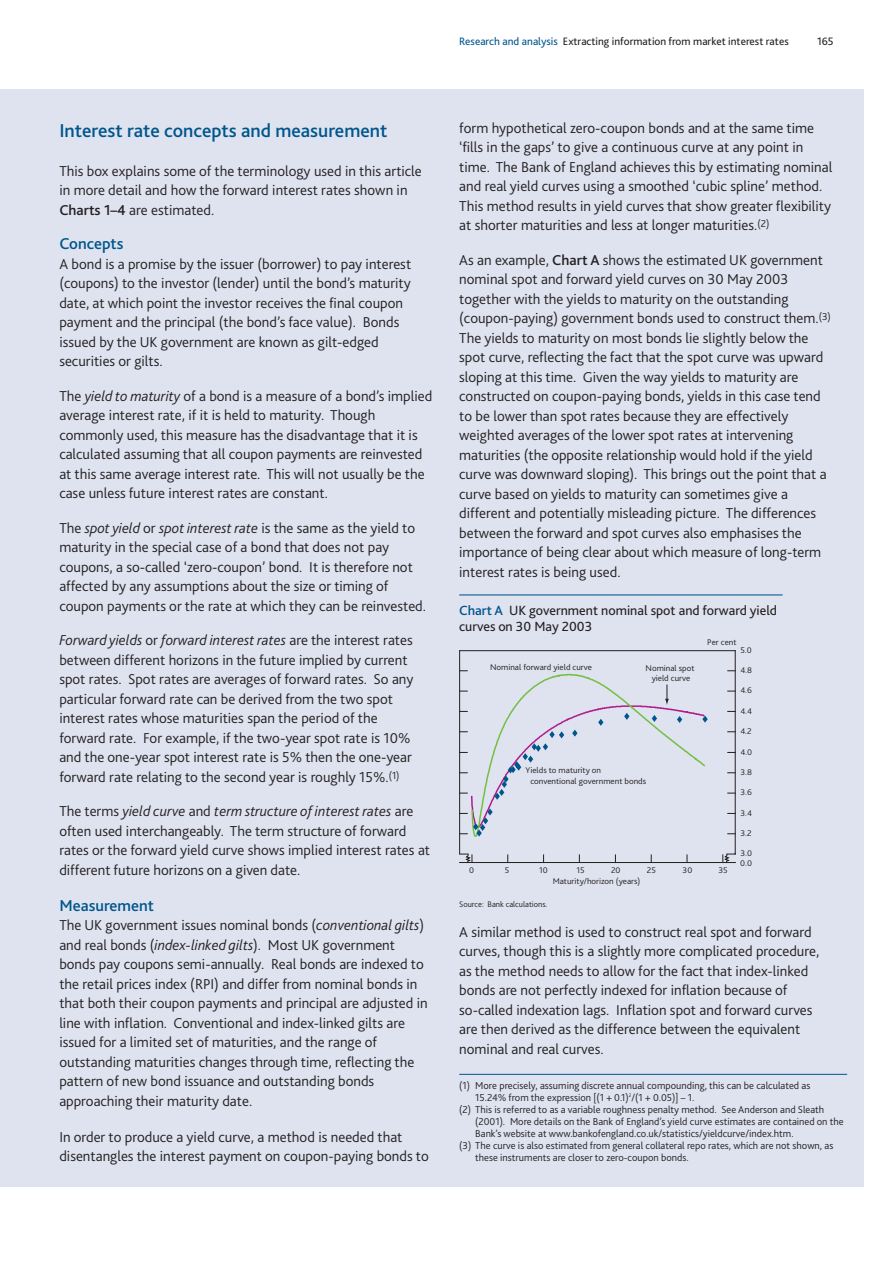
<style>
.page{position:relative;width:893px;height:1263px;background:#fff}
.page>*{position:absolute;margin:0;border:0;box-sizing:border-box;transform-origin:0 0}
.t1{font:500 19.5px "Bliss 2";color:#00558c}
.t2{font:500 16.5px "Bliss 2";color:#00558c}
.t3{font:300 15px/19.5px "Bliss 2";color:#231f20}
.t4{font:13.95px/17px "Bliss 2";color:#231f20}
.t5{font:11.25px "Bliss 2";color:#231f20}
.t6{font:300 10.5px/12px "Bliss 2";color:#231f20}
.t7{font:300 8.55px/10.4px "Bliss 2";color:#231f20;text-align:center;scale:1.04 1}
.t8{font:300 8.4px "Bliss 2";color:#231f20}
.t9{font:300 5.25px "Bliss 2";color:#231f20}
.s1{color:#00558c}
.s2{font-weight:500}
.s3{font-style:italic}
.s4{font-weight:500;color:#00558c}
</style>
<div class="page">
<div style="left:0;top:89px;width:863px;height:1097px;background:#dee3ef"></div>
<hr style="left:459px;top:862px;width:276px;height:1px;background:#231f20">
<hr style="left:459px;top:650px;width:276px;height:1px;background:#231f20">
<hr style="left:459px;top:651px;width:1px;height:203px;background:#231f20">
<hr style="left:734px;top:651px;width:1px;height:203px;background:#231f20">
<svg style="left:460px;top:853px;width:12px;height:9px"></svg>
<svg style="left:722px;top:853px;width:13px;height:9px"></svg>
<svg style="left:459px;top:670px;width:248px;height:168px"></svg>
<hr style="left:459px;top:594px;width:323px;height:1px;background:#00558c">
<hr style="left:459px;top:1074px;width:388px;height:1px;background:#00558c">
<p class="t5" style="left:459px;top:36px;width:331px"><span class="s1">Research and analysis</span> Extracting information from market interest rates</p>
<p class="t5" style="left:817px;top:36px;width:18px">165</p>
<h1 class="t1" style="left:59px;top:123px;width:329px">Interest rate concepts and measurement</h1>
<p class="t3" style="left:59px;top:162px;width:364px">This box explains some of the terminology used in this article in more detail and how the forward interest rates shown in<br><span class="s2">Charts 1–4</span> are estimated.</p>
<p class="t2" style="left:59px;top:237px;width:66px">Concepts</p>
<p class="t3" style="left:59px;top:255px;width:353px">A bond is a promise by the issuer (borrower) to pay interest (coupons) to the investor (lender) until the bond’s maturity date, at which point the investor receives the final coupon payment and the principal (the bond’s face value). Bonds issued by the UK government are known as gilt-edged securities or gilts.</p>
<p class="t3" style="left:59px;top:387px;width:374px">The <span class="s3">yield to maturity</span> of a bond is a measure of a bond’s implied average interest rate, if it is held to maturity. Though commonly used, this measure has the disadvantage that it is calculated assuming that all coupon payments are reinvested at this same average interest rate. This will not usually be the case unless future interest rates are constant.</p>
<p class="t3" style="left:59px;top:519px;width:368px">The <span class="s3">spot yield</span> or <span class="s3">spot interest rate</span> is the same as the yield to maturity in the special case of a bond that does not pay coupons, a so-called ‘zero-coupon’ bond. It is therefore not affected by any assumptions about the size or timing of coupon payments or the rate at which they can be reinvested.</p>
<p class="t3" style="left:59px;top:632px;width:355px"><span class="s3">Forward yields</span> or <span class="s3">forward interest rates</span> are the interest rates between different horizons in the future implied by current spot rates. Spot rates are averages of forward rates. So any particular forward rate can be derived from the two spot interest rates whose maturities span the period of the forward rate. For example, if the two-year spot rate is 10% and the one-year spot interest rate is 5% then the one-year forward rate relating to the second year is roughly 15%.<sup>(1)</sup></p>
<p class="t3" style="left:59px;top:803px;width:372px">The terms <span class="s3">yield curve</span> and <span class="s3">term structure of interest rates</span> are often used interchangeably. The term structure of forward rates or the forward yield curve shows implied interest rates at different future horizons on a given date.</p>
<p class="t2" style="left:59px;top:899px;width:96px">Measurement</p>
<p class="t3" style="left:59px;top:917px;width:370px">The UK government issues nominal bonds (<span class="s3">conventional gilts</span>) and real bonds (<span class="s3">index-linked gilts</span>). Most UK government bonds pay coupons semi-annually. Real bonds are indexed to the retail prices index (RPI) and differ from nominal bonds in that both their coupon payments and principal are adjusted in line with inflation. Conventional and index-linked gilts are issued for a limited set of maturities, and the range of outstanding maturities changes through time, reflecting the pattern of new bond issuance and outstanding bonds approaching their maturity date.</p>
<p class="t3" style="left:59px;top:1128px;width:371px">In order to produce a yield curve, a method is needed that disentangles the interest payment on coupon-paying bonds to</p>
<p class="t3" style="left:459px;top:119px;width:374px">form hypothetical zero-coupon bonds and at the same time ‘fills in the gaps’ to give a continuous curve at any point in time. The Bank of England achieves this by estimating nominal and real yield curves using a smoothed ‘cubic spline’ method.<br>This method results in yield curves that show greater flexibility at shorter maturities and less at longer maturities.<sup>(2)</sup></p>
<p class="t3" style="left:459px;top:251px;width:373px">As an example, <span class="s2">Chart A</span> shows the estimated UK government nominal spot and forward yield curves on 30 May 2003 together with the yields to maturity on the outstanding (coupon-paying) government bonds used to construct them.<sup>(3)<br></sup>The yields to maturity on most bonds lie slightly below the spot curve, reflecting the fact that the spot curve was upward sloping at this time. Given the way yields to maturity are constructed on coupon-paying bonds, yields in this case tend to be lower than spot rates because they are effectively weighted averages of the lower spot rates at intervening maturities (the opposite relationship would hold if the yield curve was downward sloping). This brings out the point that a curve based on yields to maturity can sometimes give a different and potentially misleading picture. The differences between the forward and spot curves also emphasises the importance of being clear about which measure of long-term interest rates is being used.</p>
<p class="t4" style="left:459px;top:603px;width:319px"><span class="s4">Chart A</span> UK government nominal spot and forward yield curves on 30 May 2003</p>
<p class="t7" style="left:707px;top:638px;width:30px">Per cent</p>
<p class="t7" style="left:740px;top:645px;width:13px">5.0</p>
<p class="t7" style="left:490px;top:663px;width:100px">Nominal forward yield curve</p>
<p class="t7" style="left:645px;top:664px;width:49px">Nominal spot yield curve</p>
<p class="t7" style="left:740px;top:666px;width:13px">4.8</p>
<p class="t7" style="left:740px;top:686px;width:13px">4.6</p>
<p class="t7" style="left:740px;top:706px;width:13px">4.4</p>
<p class="t7" style="left:740px;top:727px;width:12px">4.2</p>
<p class="t7" style="left:740px;top:747px;width:13px">4.0</p>
<p class="t7" style="left:530px;top:766px;width:113px;text-align:left;text-indent:-5px">Yields to maturity on conventional government bonds</p>
<p class="t7" style="left:740px;top:768px;width:13px">3.8</p>
<p class="t7" style="left:740px;top:788px;width:13px">3.6</p>
<p class="t7" style="left:740px;top:808px;width:13px">3.4</p>
<p class="t7" style="left:740px;top:829px;width:12px">3.2</p>
<p class="t7" style="left:740px;top:849px;width:13px">3.0</p>
<p class="t7" style="left:469px;top:866px;width:6px">0</p>
<p class="t7" style="left:505px;top:866px;width:6px">5</p>
<p class="t7" style="left:539px;top:866px;width:10px">10</p>
<p class="t7" style="left:576px;top:866px;width:9px">15</p>
<p class="t7" style="left:611px;top:866px;width:11px">20</p>
<p class="t7" style="left:646px;top:866px;width:10px">25</p>
<p class="t7" style="left:682px;top:866px;width:11px">30</p>
<p class="t7" style="left:718px;top:866px;width:10px">35</p>
<p class="t7" style="left:552px;top:877px;width:86px">Maturity/horizon (years)</p>
<p class="t8" style="left:459px;top:901px;width:90px">Source: Bank calculations.</p>
<p class="t7" style="left:740px;top:858px;width:13px">0.0</p>
<p class="t3" style="left:459px;top:923px;width:361px">A similar method is used to construct real spot and forward curves, though this is a slightly more complicated procedure, as the method needs to allow for the fact that index-linked bonds are not perfectly indexed for inflation because of so-called indexation lags. Inflation spot and forward curves are then derived as the difference between the equivalent nominal and real curves.</p>
<p class="t6" style="left:475px;top:1081px;width:337px;text-indent:-16px">(1) More precisely, assuming discrete annual compounding, this can be calculated as<br>15.24% from the expression [(1 + 0.1) /(1 + 0.05)] – 1.</p>
<p class="t9" style="left:628px;top:1093px;width:4px">2</p>
<p class="t6" style="left:459px;top:1105px;width:366px">(2) This is referred to as a variable roughness penalty method. See Anderson and Sleath</p>
<p class="t6" style="left:475px;top:1117px;width:370px">(2001). More details on the Bank of England’s yield curve estimates are contained on the</p>
<p class="t6" style="left:475px;top:1129px;width:320px">Bank’s website at www.bankofengland.co.uk/statistics/yieldcurve/index.htm.</p>
<p class="t6" style="left:459px;top:1141px;width:375px">(3) The curve is also estimated from general collateral repo rates, which are not shown, as</p>
<p class="t6" style="left:475px;top:1153px;width:215px">these instruments are closer to zero-coupon bonds.</p>
</div>
